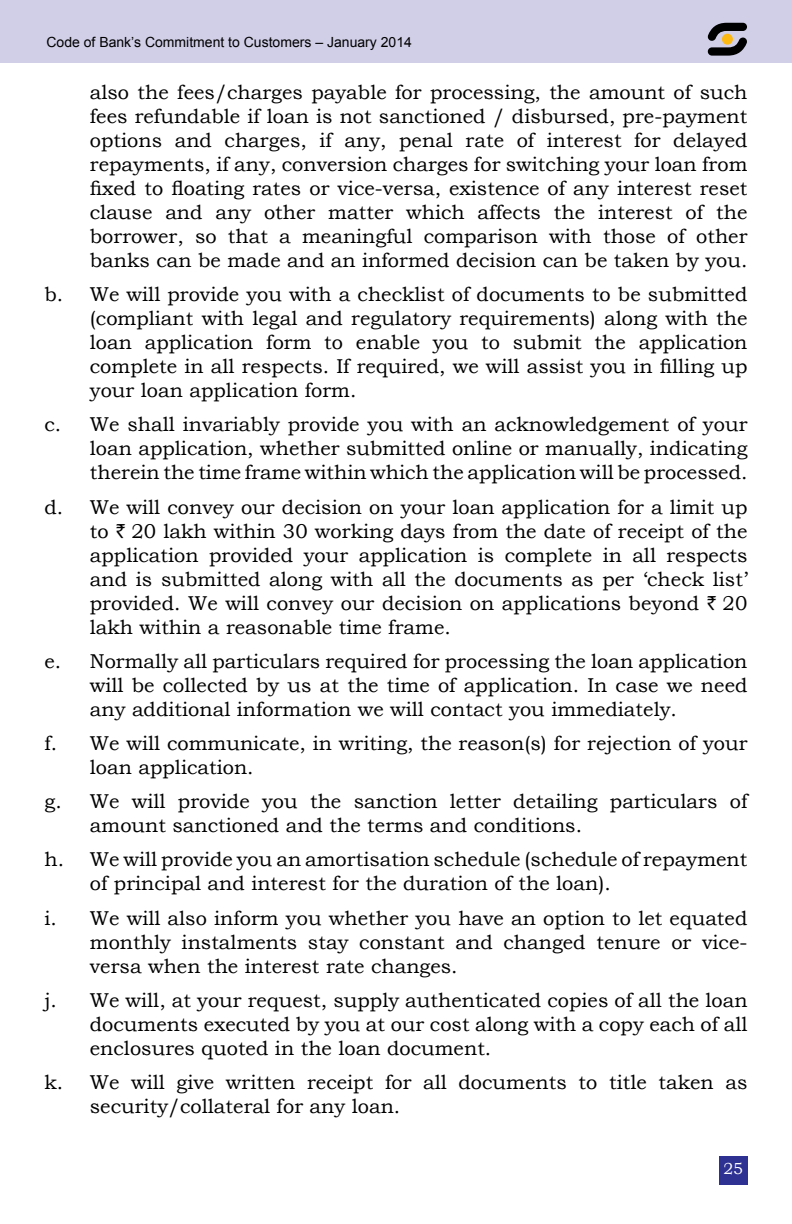
<style>
.page{position:relative;width:792px;height:1224px;background:#fff}
.page>*{position:absolute;margin:0;border:0;box-sizing:border-box;transform-origin:0 0}
.t1{font:20px/24px "Bookman Old Style";color:#000;text-align:justify}
.t2{font:16px "Bookman Old Style";color:#fff}
.t3{font:14px "Arial";color:#000}
.s1{font-family:"Rupee"}
</style>
<div class="page">
<div style="left:0;top:0;width:792px;height:62px;background:#d1cfe8"></div>
<div style="left:719px;top:1156px;width:28px;height:28px;background:#2e3092"></div>
<svg style="left:708px;top:23px;width:39px;height:33px"></svg>
<p class="t3" style="left:46px;top:33px;width:367px">Code of Bank’s Commitment to Customers – January 2014</p>
<p class="t1" style="left:90px;top:80px;width:659px">also the fees/charges payable for processing, the amount of such fees refundable if loan is not sanctioned / disbursed, pre-payment options and charges, if any, penal rate of interest for delayed repayments, if any, conversion charges for switching your loan from fixed to floating rates or vice-versa, existence of any interest reset clause and any other matter which affects the interest of the borrower, so that a meaningful comparison with those of other banks can be made and an informed decision can be taken by you.</p>
<p class="t1" style="left:90px;top:283px;width:659px;text-indent:-45px">b. We will provide you with a checklist of documents to be submitted (compliant with legal and regulatory requirements) along with the loan application form to enable you to submit the application complete in all respects. If required, we will assist you in filling up your loan application form.</p>
<p class="t1" style="left:90px;top:413px;width:659px;text-indent:-45px">c. We shall invariably provide you with an acknowledgement of your loan application, whether submitted online or manually, indicating therein the time frame within which the application will be processed.</p>
<p class="t1" style="left:90px;top:495px;width:659px;text-indent:-45px">d. We will convey our decision on your loan application for a limit up to <span class="s1">`</span> 20 lakh within 30 working days from the date of receipt of the application provided your application is complete in all respects and is submitted along with all the documents as per ‘check list’ provided. We will convey our decision on applications beyond <span class="s1">`</span> 20 lakh within a reasonable time frame.</p>
<p class="t1" style="left:90px;top:649px;width:659px;text-indent:-45px">e. Normally all particulars required for processing the loan application will be collected by us at the time of application. In case we need any additional information we will contact you immediately.</p>
<p class="t1" style="left:90px;top:731px;width:659px;text-indent:-45px">f. We will communicate, in writing, the reason(s) for rejection of your loan application.</p>
<p class="t1" style="left:90px;top:790px;width:659px;text-indent:-45px">g. We will provide you the sanction letter detailing particulars of amount sanctioned and the terms and conditions.</p>
<p class="t1" style="left:90px;top:848px;width:659px;text-indent:-45px">h. We will provide you an amortisation schedule (schedule of repayment of principal and interest for the duration of the loan).</p>
<p class="t1" style="left:90px;top:906px;width:659px;text-indent:-45px">i. We will also inform you whether you have an option to let equated monthly instalments stay constant and changed tenure or vice&shy;versa when the interest rate changes.</p>
<p class="t1" style="left:90px;top:988px;width:659px;text-indent:-45px">j. We will, at your request, supply authenticated copies of all the loan documents executed by you at our cost along with a copy each of all enclosures quoted in the loan document.</p>
<p class="t1" style="left:90px;top:1070px;width:659px;text-indent:-45px">k. We will give written receipt for all documents to title taken as security/collateral for any loan.</p>
<p class="t2" style="left:723px;top:1159px;width:21px">25</p>
</div>
